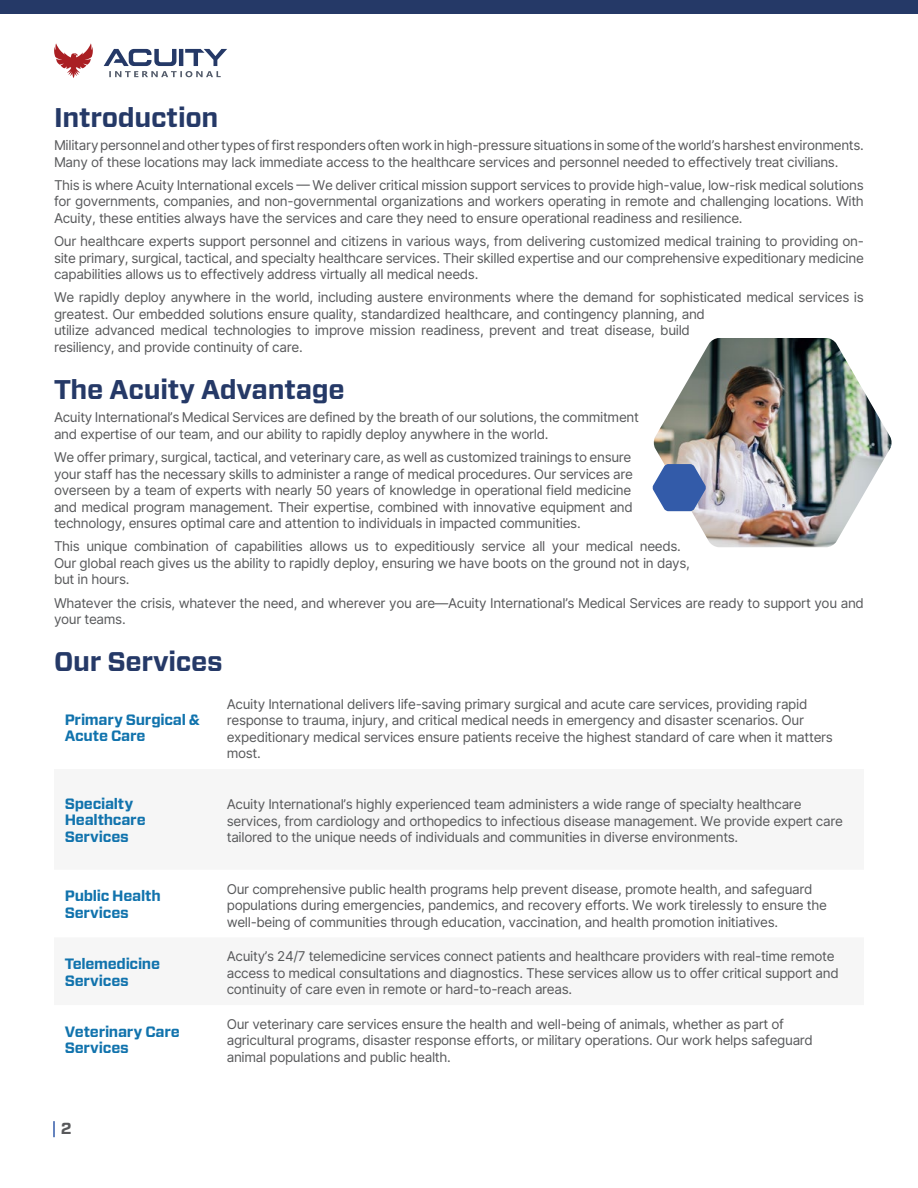
<style>
.page{position:relative;width:918px;height:1188px;background:#fff}
.page>*{position:absolute;margin:0;border:0;box-sizing:border-box;transform-origin:0 0}
.t1{font:700 27px "Forza";letter-spacing:-.01em;color:#253967}
.t2{font:700 16.05px "Forza";color:#58595b}
.t3{font:700 15px/16.5px "Forza";letter-spacing:-.015em;color:#1173ad}
.t4{font:13.5px/16.5px "Inter";letter-spacing:-.025em;color:#58595b}
</style>
<div class="page">
<img style="left:653px;top:338px;width:239px;height:209px">
<svg style="left:652px;top:464px;width:54px;height:47px;background:#5e7bb8"></svg>
<div style="left:0;top:0;width:918px;height:14px;background:#253967"></div>
<svg style="left:53px;top:1121px;width:2px;height:16px"></svg>
<svg style="left:54px;top:43px;width:39px;height:35px"></svg>
<svg style="left:104px;top:49px;width:123px;height:28px"></svg>
<h1 class="t1" style="left:54px;top:99px;width:166px">Introduction</h1>
<p class="t4" style="left:54px;top:137px;width:811px">Military personnel and other types of first responders often work in high-pressure situations in some of the world’s harshest environments.<br>Many of these locations may lack immediate access to the healthcare services and personnel needed to effectively treat civilians.</p>
<p class="t4" style="left:54px;top:176px;width:811px;text-align:justify">This is where Acuity International excels — We deliver critical mission support services to provide high-value, low-risk medical solutions for governments, companies, and non-governmental organizations and workers operating in remote and challenging locations. With Acuity, these entities always have the services and care they need to ensure operational readiness and resilience.</p>
<p class="t4" style="left:54px;top:233px;width:811px;text-align:justify">Our healthcare experts support personnel and citizens in various ways, from delivering customized medical training to providing on&shy;site primary, surgical, tactical, and specialty healthcare services. Their skilled expertise and our comprehensive expeditionary medicine capabilities allows us to effectively address virtually all medical needs.</p>
<p class="t4" style="left:54px;top:289px;width:811px">We rapidly deploy anywhere in the world, including austere environments where the demand for sophisticated medical services is greatest. Our embedded solutions ensure quality, standardized healthcare, and contingency planning, and<br>utilize advanced medical technologies to improve mission readiness, prevent and treat disease, build<br>resiliency, and provide continuity of care.</p>
<h1 class="t1" style="left:54px;top:372px;width:292px">The Acuity Advantage</h1>
<p class="t4" style="left:54px;top:409px;width:586px">Acuity International’s Medical Services are defined by the breath of our solutions, the commitment and expertise of our team, and our ability to rapidly deploy anywhere in the world.</p>
<p class="t4" style="left:54px;top:449px;width:581px">We offer primary, surgical, tactical, and veterinary care, as well as customized trainings to ensure your staff has the necessary skills to administer a range of medical procedures. Our services are overseen by a team of experts with nearly 50 years of knowledge in operational field medicine and medical program management. Their expertise, combined with innovative equipment and technology, ensures optimal care and attention to individuals in impacted communities.</p>
<p class="t4" style="left:54px;top:538px;width:638px">This unique combination of capabilities allows us to expeditiously service all your medical needs.<br>Our global reach gives us the ability to rapidly deploy, ensuring we have boots on the ground not in days, but in hours.</p>
<p class="t4" style="left:54px;top:594px;width:811px">Whatever the crisis, whatever the need, and wherever you are—Acuity International’s Medical Services are ready to support you and your teams.</p>
<h1 class="t1" style="left:54px;top:644px;width:170px">Our Services</h1>
<p class="t3" style="left:65px;top:711px;width:137px">Primary Surgical &amp;<br>Acute Care</p>
<p class="t4" style="left:227px;top:695px;width:608px">Acuity International delivers life-saving primary surgical and acute care services, providing rapid response to trauma, injury, and critical medical needs in emergency and disaster scenarios. Our expeditionary medical services ensure patients receive the highest standard of care when it matters most.</p>
<p class="t3" style="left:65px;top:796px;width:82px">Specialty<br>Healthcare<br>Services</p>
<p class="t4" style="left:227px;top:796px;width:618px">Acuity International’s highly experienced team administers a wide range of specialty healthcare services, from cardiology and orthopedics to infectious disease management. We provide expert care tailored to the unique needs of individuals and communities in diverse environments.</p>
<p class="t3" style="left:65px;top:888px;width:97px">Public Health<br>Services</p>
<p class="t4" style="left:227px;top:880px;width:602px">Our comprehensive public health programs help prevent disease, promote health, and safeguard populations during emergencies, pandemics, and recovery efforts. We work tirelessly to ensure the well-being of communities through education, vaccination, and health promotion initiatives.</p>
<p class="t3" style="left:65px;top:956px;width:97px">Telemedicine<br>Services</p>
<p class="t4" style="left:227px;top:948px;width:613px">Acuity’s 24/7 telemedicine services connect patients and healthcare providers with real-time remote access to medical consultations and diagnostics. These services allow us to offer critical support and continuity of care even in remote or hard-to-reach areas.</p>
<p class="t3" style="left:65px;top:1023px;width:117px">Veterinary Care<br>Services</p>
<p class="t4" style="left:227px;top:1016px;width:588px">Our veterinary care services ensure the health and well-being of animals, whether as part of agricultural programs, disaster response efforts, or military operations. Our work helps safeguard animal populations and public health.</p>
<p class="t2" style="left:61px;top:1118px;width:12px">2</p>
</div>
